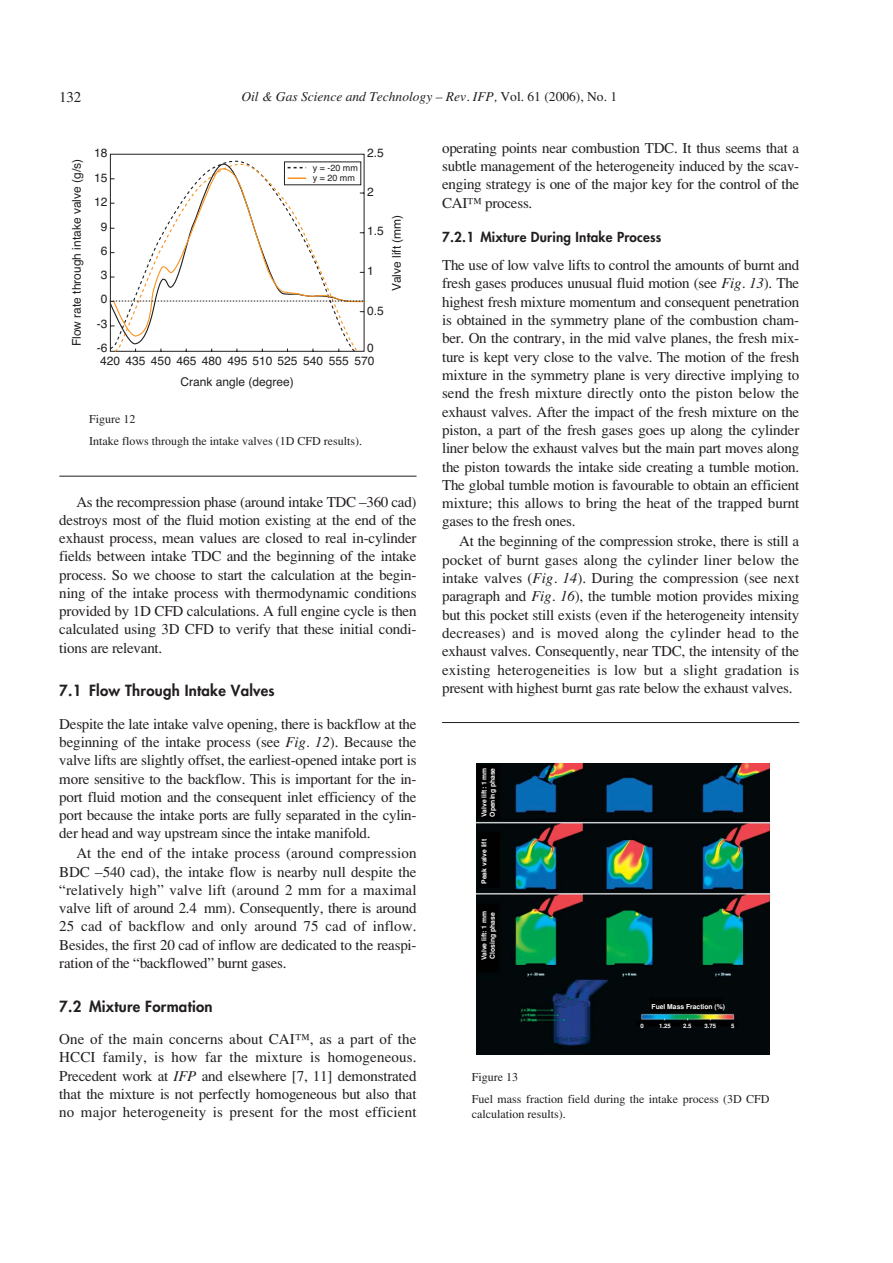
<style>
.page{position:relative;width:893px;height:1263px;background:#fff}
.page>*{position:absolute;margin:0;border:0;box-sizing:border-box;transform-origin:0 0}
.t1{font:15px/18.3px "Times";letter-spacing:-.015em;color:#231f20;text-align:justify}
.t2{font:800 15px "Futura";letter-spacing:.015em;color:#231f20}
.t3{font:italic 13.5px "Times";color:#231f20}
.t4{font:800 13.5px "Futura";letter-spacing:.015em;color:#231f20}
.t5{font:12px/21.6px "Times";color:#231f20}
.t6{font:12px/24.5px "Helvetica";color:#231f20;text-align:center}
.t7{font:9px/10.5px "Helvetica";color:#231f20}
.t8{font:700 6.75px/8.2px "Helvetica";color:#fff}
.t9{font:700 6px "Helvetica";color:#fff}
.s1{font-style:normal}
.s2{font-style:italic}
</style>
<div class="page">
<hr style="left:59px;top:476px;width:357px;height:1px;background:#231f20">
<hr style="left:442px;top:722px;width:357px;height:1px;background:#231f20">
<img style="left:476px;top:763px;width:293px;height:292px">
<svg style="left:113px;top:345px;width:246px;height:7px"></svg>
<svg style="left:109px;top:162px;width:256px;height:183px"></svg>
<svg style="left:110px;top:166px;width:255px;height:171px"></svg>
<p class="t1" style="left:59px;top:89px;width:24px">132</p>
<p class="t3" style="left:241px;top:91px;width:377px">Oil &amp; Gas Science and Technology – Rev. IFP, <span class="s1">Vol. 61 (2006), No. 1</span></p>
<p class="t6" style="left:66px;top:346px;width:189px;rotate:-90deg">Flow rate through intake valve (g/s)</p>
<p class="t6" style="left:94px;top:142px;width:15px">18</p>
<p class="t6" style="left:94px;top:166px;width:15px">15</p>
<p class="t6" style="left:94px;top:190px;width:15px">12</p>
<p class="t6" style="left:101px;top:216px;width:8px">9</p>
<p class="t6" style="left:97px;top:239px;width:12px">6<br>3<br>0 -3 -6</p>
<p class="t7" style="left:313px;top:163px;width:47px">y = -20 mm y = 20 mm</p>
<p class="t6" style="left:367px;top:142px;width:18px">2.5</p>
<p class="t6" style="left:367px;top:180px;width:8px">2</p>
<p class="t6" style="left:367px;top:220px;width:18px">1.5</p>
<p class="t6" style="left:367px;top:260px;width:8px">1</p>
<p class="t6" style="left:367px;top:299px;width:18px">0.5</p>
<p class="t6" style="left:367px;top:337px;width:8px">0</p>
<p class="t6" style="left:100px;top:350px;width:22px">420</p>
<p class="t6" style="left:151px;top:350px;width:22px">450</p>
<p class="t6" style="left:125px;top:350px;width:22px">435</p>
<p class="t6" style="left:177px;top:350px;width:199px">465 480 495 510 525 540 555 570</p>
<p class="t6" style="left:180px;top:370px;width:115px">Crank angle (degree)</p>
<p class="t6" style="left:385px;top:291px;width:77px;rotate:-90deg">Valve lift (mm)</p>
<p class="t5" style="left:89px;top:409px;width:274px">Figure 12<br>Intake flows through the intake valves (1D CFD results).</p>
<p class="t1" style="left:59px;top:494px;width:359px;text-indent:17px">As the recompression phase (around intake TDC –360 cad) destroys most of the fluid motion existing at the end of the exhaust process, mean values are closed to real in-cylinder fields between intake TDC and the beginning of the intake process. So we choose to start the calculation at the begin&shy;ning of the intake process with thermodynamic conditions provided by 1D CFD calculations. A full engine cycle is then calculated using 3D CFD to verify that these initial condi&shy;tions are relevant.</p>
<p class="t2" style="left:59px;top:684px;width:217px">7.1 Flow Through Intake Valves</p>
<p class="t1" style="left:59px;top:716px;width:359px">Despite the late intake valve opening, there is backflow at the beginning of the intake process (see <span class="s2">Fig. 12</span>). Because the valve lifts are slightly offset, the earliest-opened intake port is more sensitive to the backflow. This is important for the in&shy;port fluid motion and the consequent inlet efficiency of the port because the intake ports are fully separated in the cylin&shy;der head and way upstream since the intake manifold.</p>
<p class="t1" style="left:59px;top:846px;width:359px;text-indent:17px">At the end of the intake process (around compression BDC –540 cad), the intake flow is nearby null despite the “relatively high” valve lift (around 2 mm for a maximal valve lift of around 2.4 mm). Consequently, there is around 25 cad of backflow and only around 75 cad of inflow.<br>Besides, the first 20 cad of inflow are dedicated to the reaspi&shy;ration of the “backflowed” burnt gases.</p>
<p class="t2" style="left:59px;top:999px;width:155px">7.2 Mixture Formation</p>
<p class="t1" style="left:59px;top:1031px;width:359px">One of the main concerns about CAI™, as a part of the HCCI family, is how far the mixture is homogeneous.<br>Precedent work at <span class="s2">IFP</span> and elsewhere [7, 11] demonstrated that the mixture is not perfectly homogeneous but also that no major heterogeneity is present for the most efficient</p>
<p class="t1" style="left:442px;top:140px;width:359px">operating points near combustion TDC. It thus seems that a subtle management of the heterogeneity induced by the scav&shy;enging strategy is one of the major key for the control of the CAI™ process.</p>
<p class="t4" style="left:442px;top:230px;width:221px">7.2.1 Mixture During Intake Process</p>
<p class="t1" style="left:442px;top:257px;width:359px">The use of low valve lifts to control the amounts of burnt and fresh gases produces unusual fluid motion (see <span class="s2">Fig. 13</span>). The highest fresh mixture momentum and consequent penetration is obtained in the symmetry plane of the combustion cham&shy;ber. On the contrary, in the mid valve planes, the fresh mix&shy;ture is kept very close to the valve. The motion of the fresh mixture in the symmetry plane is very directive implying to send the fresh mixture directly onto the piston below the exhaust valves. After the impact of the fresh mixture on the piston, a part of the fresh gases goes up along the cylinder liner below the exhaust valves but the main part moves along the piston towards the intake side creating a tumble motion.<br>The global tumble motion is favourable to obtain an efficient mixture; this allows to bring the heat of the trapped burnt gases to the fresh ones.</p>
<p class="t1" style="left:442px;top:534px;width:359px;text-indent:17px">At the beginning of the compression stroke, there is still a pocket of burnt gases along the cylinder liner below the intake valves (<span class="s2">Fig. 14</span>). During the compression (see next paragraph and <span class="s2">Fig. 16</span>), the tumble motion provides mixing but this pocket still exists (even if the heterogeneity intensity decreases) and is moved along the cylinder head to the exhaust valves. Consequently, near TDC, the intensity of the existing heterogeneities is low but a slight gradation is present with highest burnt gas rate below the exhaust valves.</p>
<p class="t8" style="left:481px;top:817px;width:51px;rotate:-90deg">Valve lift: 1 mm<br>Opening phase</p>
<p class="t8" style="left:481px;top:884px;width:46px;rotate:-90deg">Peak valve lift</p>
<p class="t8" style="left:481px;top:960px;width:51px;rotate:-90deg">Valve lift: 1 mm<br>Closing phase</p>
<p class="t8" style="left:651px;top:1003px;width:75px">Fuel Mass Fraction (%)</p>
<p class="t9" style="left:640px;top:1023px;width:5px">0</p>
<p class="t9" style="left:659px;top:1023px;width:13px">1.25</p>
<p class="t9" style="left:683px;top:1023px;width:10px">2.5</p>
<p class="t9" style="left:704px;top:1023px;width:13px">3.75</p>
<p class="t9" style="left:731px;top:1023px;width:5px">5</p>
<p class="t5" style="left:472px;top:1067px;width:299px">Figure 13<br>Fuel mass fraction field during the intake process (3D CFD</p>
<p class="t5" style="left:472px;top:1104px;width:95px">calculation results).</p>
</div>
